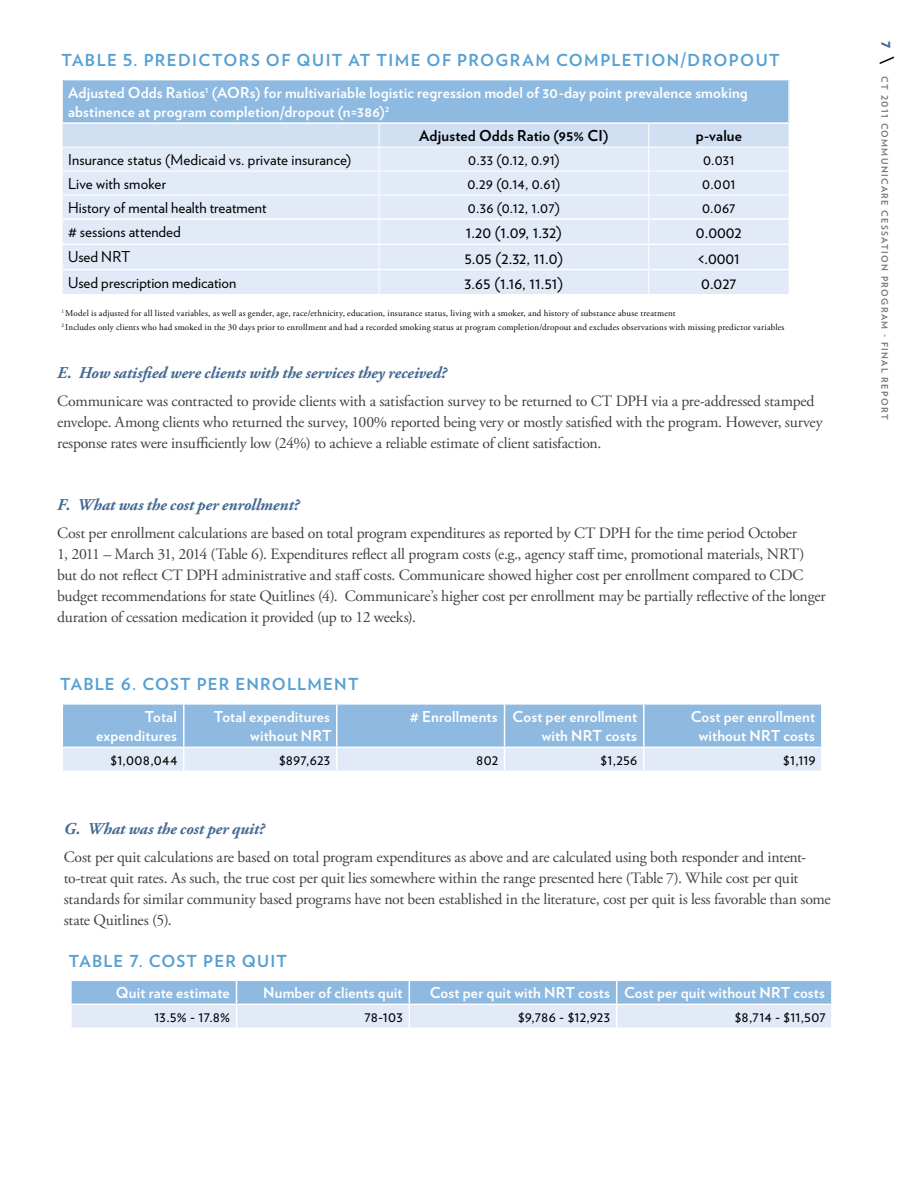
<style>
.page{position:relative;width:918px;height:1188px;background:#fff}
.page>*{position:absolute;margin:0;border:0;box-sizing:border-box;transform-origin:0 0}
.t1{font:italic 700 16.5px "Adobe Garamond Pro";letter-spacing:-.01em;color:#436993}
.t2{font:700 16.5px "Verlag";letter-spacing:.08em;color:#56a0d3}
.t3{font:16.5px "Verlag";color:#000}
.t4{font:15.75px/21px "Adobe Garamond Pro";letter-spacing:-.015em;color:#414042}
.t5{font:700 15px/19.5px "Verlag";letter-spacing:.015em;color:#fff}
.t6{font:15px "Verlag";letter-spacing:.01em;color:#000}
.t7{font:700 15px "Verlag";letter-spacing:.01em;color:#000}
.t8{font:9px/13.5px "Adobe Garamond Pro";letter-spacing:.025em;color:#000}
.t9{font:700 9px "Verlag";letter-spacing:.15em;color:#757779}
.s1{font-weight:900;font-size:12px;color:#436993}
.s2{font-weight:900;font-style:italic;font-size:15px;color:#000}
</style>
<div class="page">
<div style="left:62px;top:80px;width:727px;height:43px;background:#8eb9e0"></div>
<hr style="left:61px;top:80px;width:2px;height:42px;background:#fff">
<hr style="left:788px;top:80px;width:2px;height:42px;background:#fff">
<hr style="left:61px;top:122px;width:318px;height:2px;background:#fff">
<hr style="left:379px;top:122px;width:270px;height:2px;background:#fff">
<hr style="left:649px;top:122px;width:141px;height:2px;background:#fff">
<svg style="left:62px;top:123px;width:727px;height:171px;background:#e0e9f5"></svg>
<svg style="left:62px;top:704px;width:760px;height:67px;background:#aecce8"></svg>
<hr style="left:643px;top:748px;width:2px;height:23px;background:#fff">
<svg style="left:71px;top:980px;width:761px;height:48px;background:#bcd4ec"></svg>
<hr style="left:831px;top:1005px;width:2px;height:23px;background:#fff">
<p class="t2" style="left:61px;top:47px;width:720px">Table 5. predictors of quit at time of program completion/dropout</p>
<p class="t5" style="left:68px;top:82px;width:161px">Adjusted Odds Ratios<sup>1</sup> (AOR</p>
<p class="t5" style="left:68px;top:82px;width:681px;text-indent:182px">s) for multivariable logistic regression model of 30-day point prevalence smoking abstinence at program completion/dropout (n=386)<sup>2</sup></p>
<p class="t7" style="left:419px;top:124px;width:191px">Adjusted Odds Ratio (95% CI)</p>
<p class="t7" style="left:696px;top:124px;width:48px">p-value</p>
<p class="t6" style="left:68px;top:148px;width:285px">I nsurance status (Medicaid vs. private insurance)</p>
<p class="t6" style="left:468px;top:148px;width:93px">0.33 (0.12, 0.91)</p>
<p class="t6" style="left:703px;top:148px;width:33px">0.031</p>
<p class="t6" style="left:68px;top:172px;width:100px">Live with smoker</p>
<p class="t6" style="left:467px;top:172px;width:94px">0.29 (0.14, 0.61)</p>
<p class="t6" style="left:702px;top:172px;width:35px">0.001</p>
<p class="t6" style="left:68px;top:196px;width:200px">History of mental health treatment</p>
<p class="t6" style="left:468px;top:196px;width:93px">0.36 (0.12, 1.07)</p>
<p class="t6" style="left:702px;top:196px;width:35px">0.067</p>
<p class="t6" style="left:68px;top:220px;width:114px"># sessions attended</p>
<p class="t3" style="left:466px;top:220px;width:98px">1.20 (1.09, 1.32)</p>
<p class="t3" style="left:696px;top:220px;width:47px">0.0002</p>
<p class="t6" style="left:68px;top:246px;width:64px">Used NRT</p>
<p class="t3" style="left:465px;top:245px;width:100px">5.05 (2.32, 11.0)</p>
<p class="t3" style="left:698px;top:245px;width:44px">&lt;.0001</p>
<p class="t6" style="left:68px;top:271px;width:170px">Used prescription medication</p>
<p class="t3" style="left:465px;top:270px;width:100px">3.65 (1.16, 11.51)</p>
<p class="t3" style="left:701px;top:270px;width:37px">0.027</p>
<p class="t8" style="left:61px;top:307px;width:725px"><sup>1</sup> Model is adjusted for all listed variables, as well as gender, age, race/ethnicity, education, insurance status, living with a smoker, and history of substance abuse treatment<br><sup>2</sup> Includes only clients who had smoked in the 30 days prior to enrollment and had a recorded smoking status at program completion/dropout and excludes observations with missing predictor variables</p>
<p class="t1" style="left:57px;top:363px;width:391px">E. How satisfied were clients with the services they received?</p>
<p class="t4" style="left:57px;top:391px;width:767px">Communicare was contracted to provide clients with a satisfaction survey to be returned to CT DPH via a pre-addressed stamped envelope. Among clients who returned the survey, 100% reported being very or mostly satisfied with the program. However, survey response rates were insufficiently low (24%) to achieve a reliable estimate of client satisfaction.</p>
<p class="t1" style="left:57px;top:495px;width:243px">F. What was the cost per enrollment?</p>
<p class="t4" style="left:57px;top:523px;width:770px">Cost per enrollment calculations are based on total program expenditures as reported by CT DPH for the time period October<br>1, 2011 – March 31, 2014 (Table 6). Expenditures reflect all program costs (e.g., agency staff time, promotional materials, NRT) but do not reflect CT DPH administrative and staff costs. Communicare showed higher cost per enrollment compared to CDC budget recommendations for state Quitlines (4). Communicare’s higher cost per enrollment may be partially reflective of the longer duration of cessation medication it provided (up to 12 weeks).</p>
<p class="t2" style="left:60px;top:671px;width:300px">Table 6. cost per enrollment</p>
<p class="t5" style="left:96px;top:706px;width:82px;text-align:right">Total expenditures</p>
<p class="t5" style="left:250px;top:706px;width:81px;text-indent:-36px">Total expenditures without NRT</p>
<p class="t5" style="left:542px;top:706px;width:97px;text-indent:-132px"># Enrollments Cost per enrollment with NRT</p>
<p class="t5" style="left:605px;top:725px;width:33px">costs</p>
<p class="t5" style="left:699px;top:706px;width:118px;text-indent:-8px">Cost per enrollment without NRT</p>
<p class="t5" style="left:784px;top:725px;width:33px">costs</p>
<p class="t6" style="left:110px;top:749px;width:68px">$1,008,044</p>
<p class="t6" style="left:279px;top:749px;width:53px">$897,623</p>
<p class="t6" style="left:476px;top:749px;width:24px">802</p>
<p class="t6" style="left:601px;top:749px;width:38px">$1,256</p>
<p class="t6" style="left:783px;top:749px;width:34px">$1,119</p>
<p class="t1" style="left:64px;top:819px;width:203px">G. What was the cost per quit?</p>
<p class="t4" style="left:64px;top:847px;width:769px">Cost per quit calculations are based on total program expenditures as above and are calculated using both responder and intent&shy;to-treat quit rates. As such, the true cost per quit lies somewhere within the range presented here (Table 7). While cost per quit standards for similar community based programs have not been established in the literature, cost per quit is less favorable than some state Quitlines (5).</p>
<p class="t2" style="left:69px;top:948px;width:220px">Table 7. cost per quit</p>
<p class="t5" style="left:116px;top:982px;width:115px">Quit rate estimate</p>
<p class="t5" style="left:263px;top:982px;width:141px">N umber of clients quit</p>
<p class="t5" style="left:430px;top:982px;width:126px">Cost per quit with NRT</p>
<p class="t5" style="left:578px;top:982px;width:192px">costs Cost per quit without NRT</p>
<p class="t5" style="left:794px;top:982px;width:33px">costs</p>
<p class="t6" style="left:154px;top:1006px;width:77px">13.5% - 17.8%</p>
<p class="t6" style="left:365px;top:1006px;width:40px">78-103</p>
<p class="t6" style="left:518px;top:1006px;width:94px">$9,786 - $12,923</p>
<p class="t6" style="left:735px;top:1006px;width:93px">$8,714 - $11,507</p>
<p class="t9" style="left:892px;top:41px;width:380px;rotate:90deg"><span class="s1">7</span> <span class="s2">\</span> ct 2011 Communicare cessation program - final report</p>
</div>
